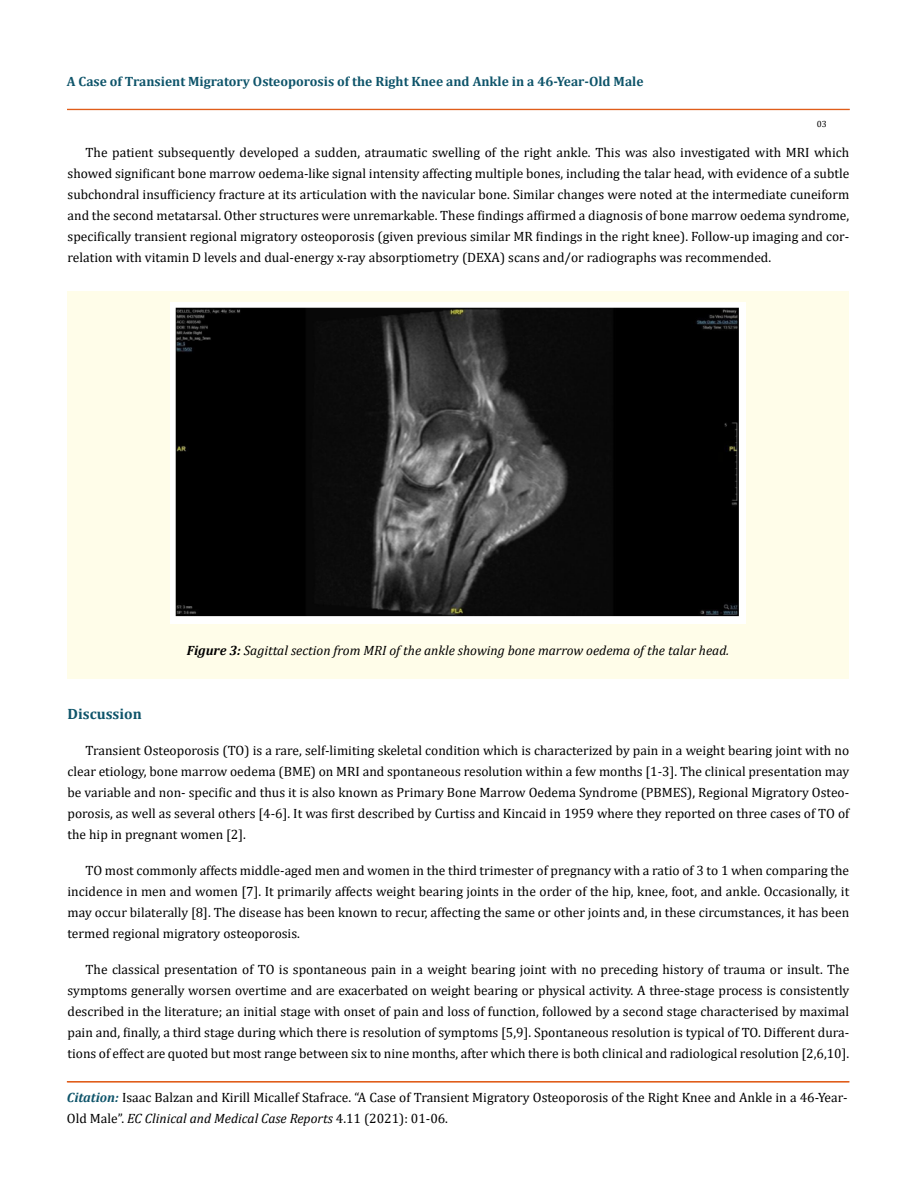
<style>
.page{position:relative;width:917px;height:1190px;background:#fff}
.page>*{position:absolute;margin:0;border:0;box-sizing:border-box;transform-origin:0 0}
.t1{font:700 15px "Cambria";color:#0e546a}
.t2{font:13.5px/21px "Cambria";color:#000;text-align:justify}
.t3{font:italic 13.5px "Cambria";color:#000}
.t4{font:700 13.5px "Cambria";color:#0e546a}
.t5{font:9px "Cambria";color:#000}
.s1{font-weight:700}
.s2{font-weight:700;font-style:italic;color:#0e546a}
.s3{font-style:italic}
</style>
<div class="page">
<div style="left:67px;top:109px;width:782px;height:1px;border:1px solid #e05d1a"></div>
<div style="left:67px;top:1081px;width:782px;height:1px;border:1px solid #e05d1a"></div>
<div style="left:68px;top:291px;width:781px;height:387px;background:#fffde9"></div>
<img style="left:170px;top:303px;width:575px;height:320px">
<p class="t4" style="left:67px;top:72px;width:578px">A Case of Transient Migratory Osteoporosis of the Right Knee and Ankle in a 46-Year-Old Male</p>
<p class="t5" style="left:816px;top:118px;width:11px">03</p>
<p class="t2" style="left:68px;top:142px;width:783px;text-indent:18px">The patient subsequently developed a sudden, atraumatic swelling of the right ankle. This was also investigated with MRI which showed significant bone marrow oedema-like signal intensity affecting multiple bones, including the talar head, with evidence of a subtle subchondral insufficiency fracture at its articulation with the navicular bone. Similar changes were noted at the intermediate cuneiform and the second metatarsal. Other structures were unremarkable. These findings affirmed a diagnosis of bone marrow oedema syndrome, specifically transient regional migratory osteoporosis (given previous similar MR findings in the right knee). Follow-up imaging and cor&shy;relation with vitamin D levels and dual-energy x-ray absorptiometry (DEXA) scans and/or radiographs was recommended.</p>
<p class="t3" style="left:187px;top:641px;width:544px"><span class="s1">Figure 3:</span> Sagittal section from MRI of the ankle showing bone marrow oedema of the talar head.</p>
<p class="t1" style="left:68px;top:703px;width:76px">Discussion</p>
<p class="t2" style="left:68px;top:739px;width:783px;text-indent:18px">Transient Osteoporosis (TO) is a rare, self-limiting skeletal condition which is characterized by pain in a weight bearing joint with no clear etiology, bone marrow oedema (BME) on MRI and spontaneous resolution within a few months [1-3]. The clinical presentation may be variable and non- specific and thus it is also known as Primary Bone Marrow Oedema Syndrome (PBMES), Regional Migratory Osteo&shy;porosis, as well as several others [4-6]. It was first described by Curtiss and Kincaid in 1959 where they reported on three cases of TO of the hip in pregnant women [2].</p>
<p class="t2" style="left:68px;top:859px;width:783px;text-indent:18px">TO most commonly affects middle-aged men and women in the third trimester of pregnancy with a ratio of 3 to 1 when comparing the incidence in men and women [7]. It primarily affects weight bearing joints in the order of the hip, knee, foot, and ankle. Occasionally, it may occur bilaterally [8]. The disease has been known to recur, affecting the same or other joints and, in these circumstances, it has been termed regional migratory osteoporosis.</p>
<p class="t2" style="left:68px;top:959px;width:783px;text-indent:18px">The classical presentation of TO is spontaneous pain in a weight bearing joint with no preceding history of trauma or insult. The symptoms generally worsen overtime and are exacerbated on weight bearing or physical activity. A three-stage process is consistently described in the literature; an initial stage with onset of pain and loss of function, followed by a second stage characterised by maximal pain and, finally, a third stage during which there is resolution of symptoms [5,9]. Spontaneous resolution is typical of TO. Different dura&shy;tions of effect are quoted but most range between six to nine months, after which there is both clinical and radiological resolution [2,6,10].</p>
<p class="t2" style="left:67px;top:1086px;width:782px"><span class="s2">Citation:</span> Isaac Balzan and Kirill Micallef Stafrace. “A Case of Transient Migratory Osteoporosis of the Right Knee and Ankle in a 46-Year-<br>Old Male”. <span class="s3">EC Clinical and Medical Case Reports</span> 4.11 (2021): 01-06.</p>
</div>
